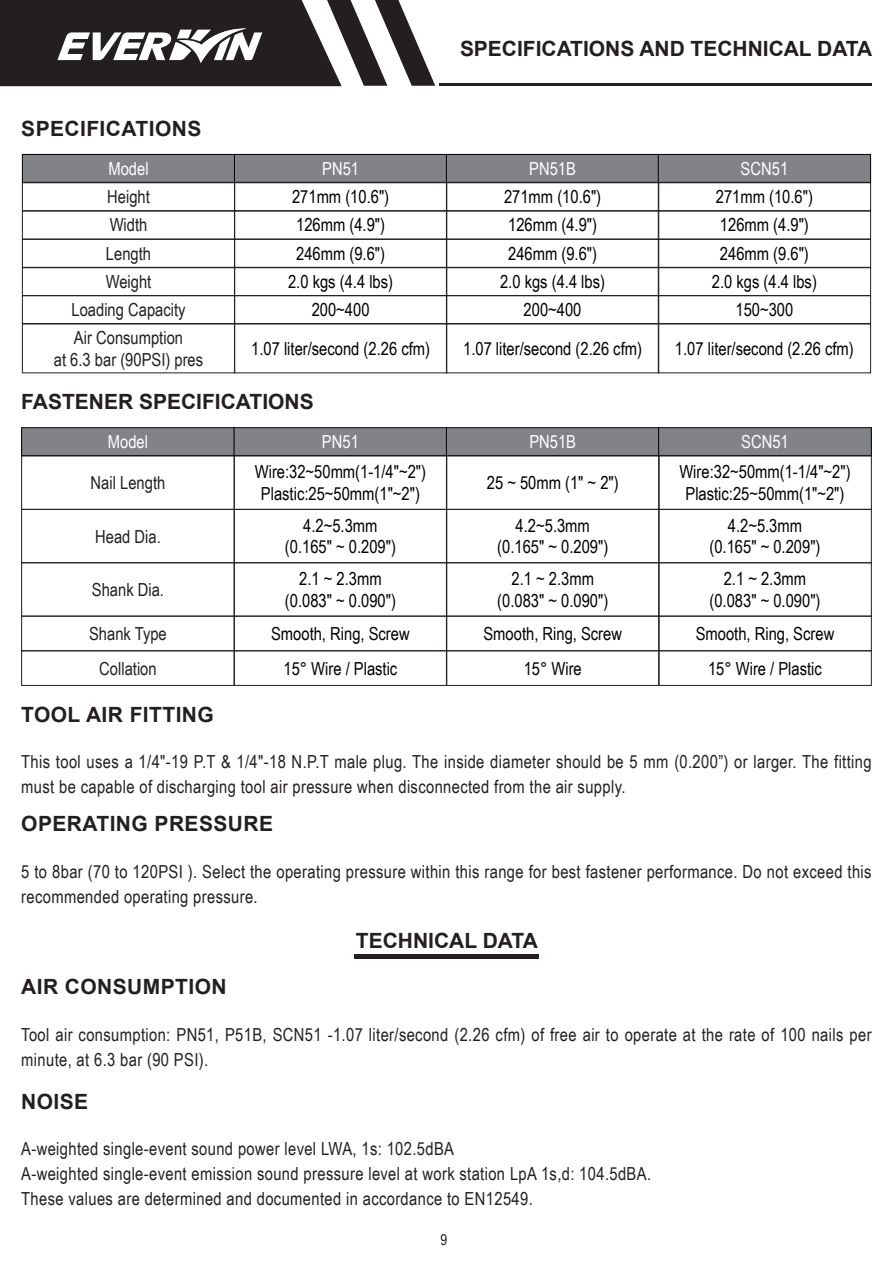
<style>
.page{position:relative;width:893px;height:1263px;background:#fff}
.page>*{position:absolute;margin:0;border:0;box-sizing:border-box;transform-origin:0 0}
.t1{font:700 21px "Arial";color:#231f20}
.t2{font:700 21px "Arial";letter-spacing:.02em;color:#231f20}
.t3{font:18px/24.6px "Arial Narrow";letter-spacing:.02em;color:#231f20}
.t4{font:18px/21.6px "Arial Narrow";color:#000;text-align:center}
.t5{font:18px/34.7px "Arial Narrow";color:#231f20;text-align:center}
.t6{font:18px "Arial Narrow";color:#fff}
.t7{font:15px "Arial Narrow";color:#231f20}
</style>
<div class="page">
<hr style="left:439px;top:83px;width:433px;height:3px;background:#231f20">
<div style="left:22px;top:154px;width:213px;height:28px;background:#818387"></div>
<div style="left:22px;top:154px;width:213px;height:29px;border:1px solid #030303"></div>
<div style="left:22px;top:428px;width:212px;height:28px;background:#818387"></div>
<div style="left:21px;top:427px;width:214px;height:29px;border:1px solid #030303"></div>
<div style="left:22px;top:182px;width:213px;height:29px;border:1px solid #231f20"></div>
<div style="left:21px;top:509px;width:214px;height:54px;border:1px solid #231f20"></div>
<div style="left:21px;top:616px;width:214px;height:35px;border:1px solid #231f20"></div>
<div style="left:21px;top:650px;width:214px;height:36px;border:1px solid #231f20"></div>
<div style="left:22px;top:239px;width:213px;height:29px;border:1px solid #231f20"></div>
<div style="left:22px;top:295px;width:213px;height:29px;border:1px solid #231f20"></div>
<div style="left:22px;top:267px;width:213px;height:29px;border:1px solid #231f20"></div>
<div style="left:234px;top:154px;width:213px;height:28px;background:#818387"></div>
<div style="left:234px;top:154px;width:213px;height:29px;border:1px solid #030303"></div>
<div style="left:234px;top:428px;width:213px;height:28px;background:#818387"></div>
<div style="left:234px;top:427px;width:213px;height:29px;border:1px solid #030303"></div>
<div style="left:234px;top:182px;width:213px;height:29px;border:1px solid #231f20"></div>
<div style="left:234px;top:509px;width:213px;height:54px;border:1px solid #231f20"></div>
<div style="left:234px;top:616px;width:213px;height:35px;border:1px solid #231f20"></div>
<div style="left:234px;top:650px;width:213px;height:36px;border:1px solid #231f20"></div>
<div style="left:234px;top:239px;width:213px;height:29px;border:1px solid #231f20"></div>
<div style="left:234px;top:295px;width:213px;height:29px;border:1px solid #231f20"></div>
<div style="left:234px;top:267px;width:213px;height:29px;border:1px solid #231f20"></div>
<div style="left:446px;top:154px;width:213px;height:28px;background:#818387"></div>
<div style="left:446px;top:154px;width:213px;height:29px;border:1px solid #030303"></div>
<div style="left:446px;top:428px;width:213px;height:28px;background:#818387"></div>
<div style="left:446px;top:427px;width:213px;height:29px;border:1px solid #030303"></div>
<div style="left:446px;top:182px;width:213px;height:29px;border:1px solid #231f20"></div>
<div style="left:446px;top:509px;width:213px;height:54px;border:1px solid #231f20"></div>
<div style="left:446px;top:616px;width:213px;height:35px;border:1px solid #231f20"></div>
<div style="left:446px;top:650px;width:213px;height:36px;border:1px solid #231f20"></div>
<div style="left:446px;top:239px;width:213px;height:29px;border:1px solid #231f20"></div>
<div style="left:446px;top:295px;width:213px;height:29px;border:1px solid #231f20"></div>
<div style="left:446px;top:267px;width:213px;height:29px;border:1px solid #231f20"></div>
<div style="left:658px;top:154px;width:213px;height:28px;background:#818387"></div>
<div style="left:658px;top:154px;width:213px;height:29px;border:1px solid #030303"></div>
<div style="left:659px;top:428px;width:212px;height:28px;background:#818387"></div>
<div style="left:658px;top:427px;width:214px;height:29px;border:1px solid #030303"></div>
<div style="left:658px;top:182px;width:213px;height:29px;border:1px solid #231f20"></div>
<div style="left:658px;top:509px;width:214px;height:54px;border:1px solid #231f20"></div>
<div style="left:658px;top:616px;width:214px;height:35px;border:1px solid #231f20"></div>
<div style="left:658px;top:650px;width:214px;height:36px;border:1px solid #231f20"></div>
<div style="left:658px;top:239px;width:213px;height:29px;border:1px solid #231f20"></div>
<div style="left:658px;top:295px;width:213px;height:29px;border:1px solid #231f20"></div>
<div style="left:658px;top:267px;width:213px;height:29px;border:1px solid #231f20"></div>
<hr style="left:354px;top:954px;width:185px;height:4px;background:#231f20">
<svg style="left:0;top:0;width:435px;height:86px"></svg>
<p class="t1" style="left:460px;top:34px;width:414px">SPECIFICATIONS AND TECHNICAL DATA</p>
<p class="t2" style="left:21px;top:114px;width:182px">SPECIFICATIONS</p>
<p class="t6" style="left:108px;top:155px;width:42px">Model</p>
<p class="t6" style="left:322px;top:155px;width:38px">PN51</p>
<p class="t6" style="left:529px;top:155px;width:48px">PN51B</p>
<p class="t6" style="left:741px;top:155px;width:49px">SCN51</p>
<p class="t3" style="left:107px;top:184px;width:44px">Height</p>
<p class="t4" style="left:292px;top:185px;width:99px">271mm (10.6")</p>
<p class="t4" style="left:504px;top:185px;width:99px">271mm (10.6")</p>
<p class="t4" style="left:716px;top:185px;width:99px">271mm (10.6")</p>
<p class="t3" style="left:110px;top:212px;width:39px">Width</p>
<p class="t3" style="left:106px;top:240px;width:47px">Length</p>
<p class="t5" style="left:72px;top:292px;width:116px">Loading Capacity</p>
<p class="t3" style="left:106px;top:269px;width:47px">Weight</p>
<p class="t5" style="left:54px;top:326px;width:151px;line-height:21.6px">Air Consumption<br>at 6.3 bar (90PSI) pres</p>
<p class="t4" style="left:296px;top:214px;width:90px">126mm (4.9")</p>
<p class="t4" style="left:288px;top:270px;width:107px">2.0 kgs (4.4 lbs)</p>
<p class="t4" style="left:296px;top:242px;width:90px">246mm (9.6")</p>
<p class="t4" style="left:312px;top:298px;width:59px">200~400</p>
<p class="t4" style="left:251px;top:337px;width:180px">1.07 liter/second (2.26 cfm)</p>
<p class="t4" style="left:508px;top:214px;width:90px">126mm (4.9")</p>
<p class="t4" style="left:500px;top:270px;width:107px">2.0 kgs (4.4 lbs)</p>
<p class="t4" style="left:508px;top:242px;width:90px">246mm (9.6")</p>
<p class="t4" style="left:524px;top:298px;width:59px">200~400</p>
<p class="t4" style="left:463px;top:337px;width:180px">1.07 liter/second (2.26 cfm)</p>
<p class="t4" style="left:720px;top:214px;width:90px">126mm (4.9")</p>
<p class="t4" style="left:712px;top:270px;width:107px">2.0 kgs (4.4 lbs)</p>
<p class="t4" style="left:720px;top:242px;width:90px">246mm (9.6")</p>
<p class="t4" style="left:735px;top:298px;width:59px">150~300</p>
<p class="t4" style="left:675px;top:337px;width:180px">1.07 liter/second (2.26 cfm)</p>
<p class="t1" style="left:21px;top:387px;width:294px">FASTENER SPECIFICATIONS</p>
<p class="t6" style="left:108px;top:428px;width:42px">Model</p>
<p class="t6" style="left:322px;top:428px;width:38px">PN51</p>
<p class="t6" style="left:529px;top:428px;width:48px">PN51B</p>
<p class="t6" style="left:741px;top:428px;width:49px">SCN51</p>
<p class="t5" style="left:91px;top:465px;width:76px">Nail Length</p>
<p class="t4" style="left:255px;top:460px;width:173px">Wire:32~50mm(1-1/4"~2")<br>Plastic:25~50mm(1"~2")</p>
<p class="t4" style="left:487px;top:471px;width:133px">25 ~ 50mm (1" ~ 2")</p>
<p class="t4" style="left:679px;top:460px;width:173px">Wire:32~50mm(1-1/4"~2")<br>Plastic:25~50mm(1"~2")</p>
<p class="t3" style="left:95px;top:523px;width:67px">Head Dia.</p>
<p class="t4" style="left:285px;top:514px;width:113px">4.2~5.3mm (0.165" ~ 0.209")</p>
<p class="t4" style="left:497px;top:514px;width:113px">4.2~5.3mm (0.165" ~ 0.209")</p>
<p class="t4" style="left:709px;top:514px;width:113px">4.2~5.3mm (0.165" ~ 0.209")</p>
<p class="t5" style="left:92px;top:571px;width:74px">Shank Dia.</p>
<p class="t4" style="left:285px;top:567px;width:113px">2.1 ~ 2.3mm (0.083" ~ 0.090")</p>
<p class="t4" style="left:497px;top:567px;width:113px">2.1 ~ 2.3mm (0.083" ~ 0.090")</p>
<p class="t4" style="left:709px;top:567px;width:113px">2.1 ~ 2.3mm (0.083" ~ 0.090")</p>
<p class="t5" style="left:89px;top:615px;width:79px">Shank Type<br>Collation</p>
<p class="t4" style="left:271px;top:615px;width:140px;line-height:34.7px">Smooth, Ring, Screw<br>15° Wire / Plastic</p>
<p class="t4" style="left:483px;top:615px;width:140px;line-height:34.7px">Smooth, Ring, Screw<br>15° Wire</p>
<p class="t4" style="left:696px;top:615px;width:140px;line-height:34.7px">Smooth, Ring, Screw<br>15° Wire / Plastic</p>
<p class="t2" style="left:21px;top:700px;width:194px">TOOL AIR FITTING</p>
<p class="t3" style="left:21px;top:749px;width:852px">This tool uses a 1/4"-19 P.T &amp; 1/4"-18 N.P.T male plug. The inside diameter should be 5 mm (0.200”) or larger. The fitting must be capable of discharging tool air pressure when disconnected from the air supply.</p>
<p class="t2" style="left:21px;top:809px;width:253px">OPERATING PRESSURE</p>
<p class="t3" style="left:21px;top:859px;width:852px">5 to 8bar (70 to 120PSI ). Select the operating pressure within this range for best fastener performance. Do not exceed this recommended operating pressure.</p>
<p class="t1" style="left:356px;top:925px;width:183px">TECHNICAL DATA</p>
<p class="t2" style="left:21px;top:972px;width:207px">AIR CONSUMPTION</p>
<p class="t3" style="left:21px;top:1022px;width:852px">Tool air consumption: PN51, P51B, SCN51 -1.07 liter/second (2.26 cfm) of free air to operate at the rate of 100 nails per minute, at 6.3 bar (90 PSI).</p>
<p class="t1" style="left:21px;top:1086px;width:69px">NOISE</p>
<p class="t3" style="left:21px;top:1136px;width:631px">A-weighted single-event sound power level LWA, 1s: 102.5dBA<br>A-weighted single-event emission sound pressure level at work station LpA 1s,d: 104.5dBA.<br>These values are determined and documented in accordance to EN12549.</p>
<p class="t7" style="left:440px;top:1228px;width:8px">9</p>
</div>
